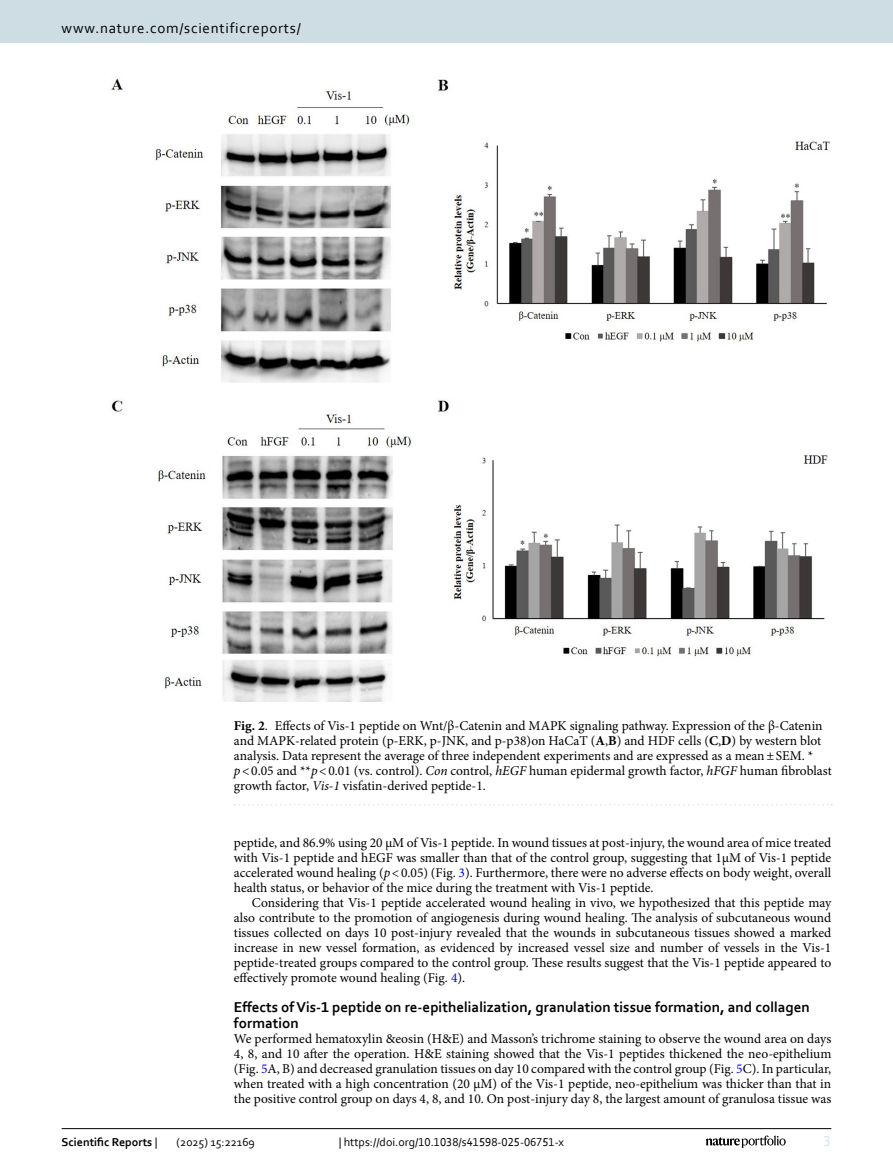
<style>
.page{position:relative;width:893px;height:1174px;background:#fff}
.page>*{position:absolute;margin:0;border:0;box-sizing:border-box;transform-origin:0 0}
.Head_2{font:700 15px/15px "Corbel";color:#000}
.t1{font:15px "Corbel";letter-spacing:.05em;color:#000}
.t2{font:15px "Corbel";color:#d9e4eb}
.Body_Text{font:13.5px/15px "Minion Pro";color:#000;text-align:justify}
.Body_Text_Indent{font:13.5px/15px "Minion Pro";letter-spacing:-.005em;color:#000;text-align:justify}
.Figure_Caption{font:13.5px/15px "Minion Pro";color:#000}
.t3{font:12px "Corbel";color:#000}
.t4{font:700 12px "Corbel";color:#000}
.s1{font-weight:700}
.s2{font-style:italic}
.s3{color:#00f}
.s4{font-weight:400}
</style>
<div class="page">
<img style="left:110px;top:78px;width:720px;height:623px">
<svg style="left:235px;top:804px;width:597px;height:1px"></svg>
<hr style="left:62px;top:1128px;width:769px;height:1px;background:#000">
<svg style="left:706px;top:1135px;width:80px;height:12px"></svg>
<div style="left:0;top:0;width:893px;height:43px;background:#cedde4"></div>
<p class="t1" style="left:62px;top:18px;width:241px">www.nature.com/scientificreports/</p>
<p class="Figure_Caption" style="left:234px;top:717px;width:599px"><span class="s1">Fig. 2</span>. Effects of Vis-1 peptide on Wnt/β-Catenin and MAPK signaling pathway. Expression of the β-Catenin and MAPK-related protein (p-ERK, p-JNK, and p-p38)on HaCaT (<span class="s1">A</span>,<span class="s1">B</span>) and HDF cells (<span class="s1">C</span>,<span class="s1">D</span>) by western blot analysis. Data represent the average of three independent experiments and are expressed as a mean±SEM. * <span class="s2">p</span>&lt;0.05 and **<span class="s2">p</span>&lt;0.01 (vs. control). <span class="s2">Con</span> control, <span class="s2">hEGF</span> human epidermal growth factor, <span class="s2">hFGF</span> human fibroblast growth factor, <span class="s2">Vis-1</span> visfatin-derived peptide-1.</p>
<p class="Body_Text" style="left:234px;top:835px;width:599px">peptide, and 86.9% using 20 µM of Vis-1 peptide. In wound tissues at post-injury, the wound area of mice treated with Vis-1 peptide and hEGF was smaller than that of the control group, suggesting that 1µM of Vis-1 peptide accelerated wound healing (<span class="s2">p</span>&lt;0.05) (Fig. <span class="s3">3</span>). Furthermore, there were no adverse effects on body weight, overall health status, or behavior of the mice during the treatment with Vis-1 peptide.</p>
<p class="Body_Text_Indent" style="left:234px;top:895px;width:599px;text-indent:18px">Considering that Vis-1 peptide accelerated wound healing in vivo, we hypothesized that this peptide may also contribute to the promotion of angiogenesis during wound healing. The analysis of subcutaneous wound tissues collected on days 10 post-injury revealed that the wounds in subcutaneous tissues showed a marked increase in new vessel formation, as evidenced by increased vessel size and number of vessels in the Vis-1 peptide-treated groups compared to the control group. These results suggest that the Vis-1 peptide appeared to effectively promote wound healing (Fig. <span class="s3">4</span>).</p>
<p class="Head_2" style="left:234px;top:999px;width:577px">Effects of Vis-1 peptide on re-epithelialization, granulation tissue formation, and collagen formation</p>
<p class="Body_Text" style="left:234px;top:1030px;width:599px">We performed hematoxylin &amp;eosin (H&amp;E) and Masson’s trichrome staining to observe the wound area on days 4, 8, and 10 after the operation. H&amp;E staining showed that the Vis-1 peptides thickened the neo-epithelium (Fig. <span class="s3">5</span>A, B) and decreased granulation tissues on day 10 compared with the control group (Fig. <span class="s3">5</span>C). In particular, when treated with a high concentration (20 µM) of the Vis-1 peptide, neo-epithelium was thicker than that in the positive control group on days 4, 8, and 10. On post-injury day 8, the largest amount of granulosa tissue was</p>
<p class="t4" style="left:62px;top:1134px;width:97px">Scientific Reports <span class="s4">|</span></p>
<p class="t3" style="left:177px;top:1134px;width:80px">(2025) 15:22169</p>
<p class="t3" style="left:339px;top:1134px;width:227px">| https://doi.org/10.1038/s41598-025-06751-x</p>
<p class="t2" style="left:824px;top:1132px;width:9px">3</p>
</div>
